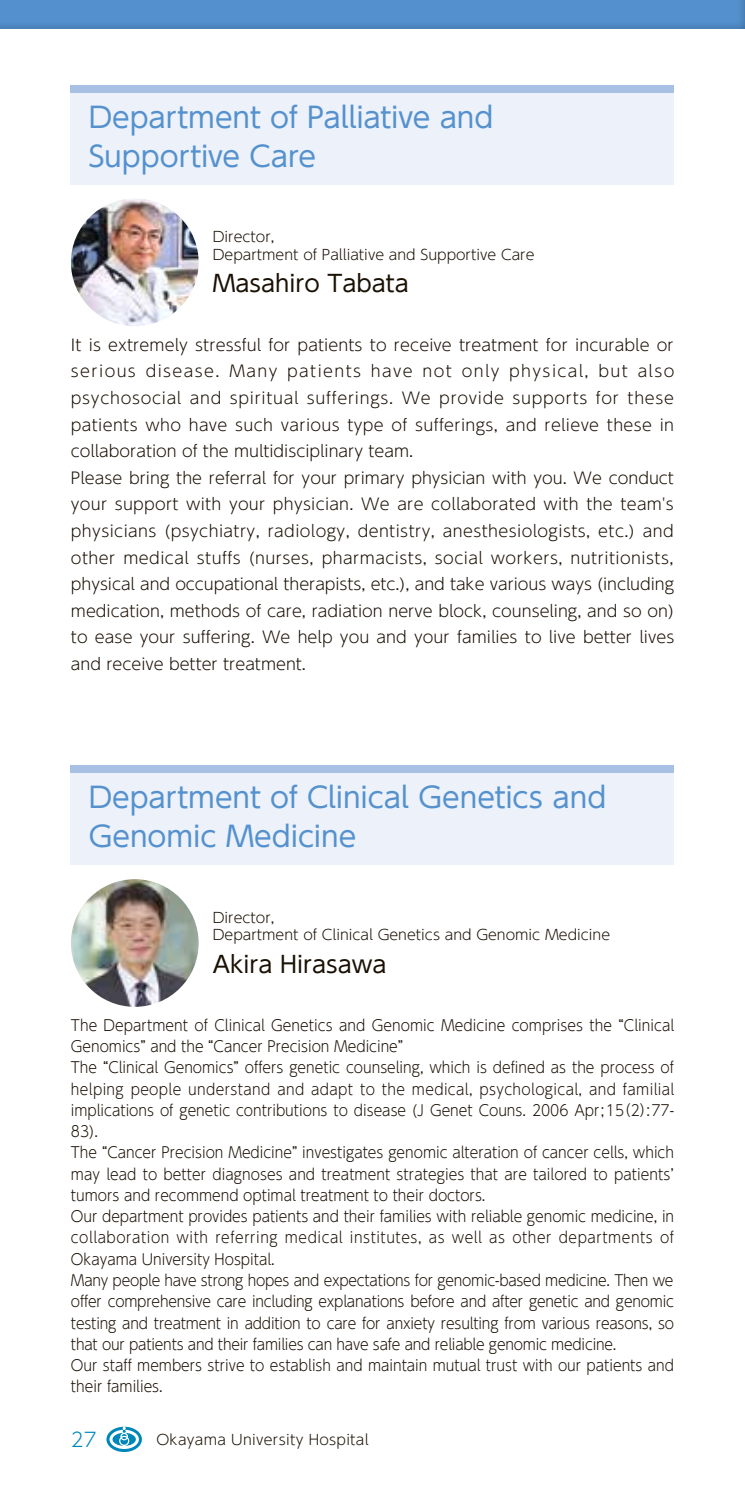
<style>
.page{position:relative;width:745px;height:1489px;background:#fff}
.page>*{position:absolute;margin:0;border:0;box-sizing:border-box;transform-origin:0 0}
.t1{font:28.25px/39px "UD Shin Go NT Pr 6 N";letter-spacing:-.005em;color:#5491cd}
.t2{font:23px "UD Shin Go NT Pr 6 N";color:#1a1004}
.t3{font:300 19.5px "UD Shin Go NT Pr 6 N";color:#0087ba}
.t4{font:300 16px/26.5px "UD Shin Go NT Pr 6 N";letter-spacing:.005em;color:#1a1004}
.t5{font:300 15px/21.2px "UD Shin Go NT Pr 6 N";color:#1a1004;scale:.92 1}
.t6{font:300 14.25px/17.8px "UD Shin Go NT Pr 6 N";color:#1a1004}
.t7{font:300 14.25px "UD Shin Go NT Pr 6 N";letter-spacing:.02em;color:#1a1004}
</style>
<div class="page">
<div style="left:71px;top:85px;width:602px;height:99px;background:#ecf1fa"></div>
<div style="left:71px;top:765px;width:602px;height:100px;background:#ecf1fa"></div>
<div style="left:71px;top:85px;width:602px;height:7px;background:#a8c0e4"></div>
<div style="left:71px;top:765px;width:602px;height:7px;background:#a8c0e4"></div>
<img style="left:71px;top:879px;width:127px;height:127px;border-radius:64px">
<img style="left:71px;top:198px;width:127px;height:128px;border-radius:64px">
<svg style="left:106px;top:1426px;width:36px;height:25px"></svg>
<img style="left:0;top:0;width:744px;height:28px">
<h1 class="t1" style="left:89px;top:97px;width:406px">Department of Palliative and<br>Supportive Care</h1>
<p class="t6" style="left:213px;top:227px;width:323px">Director,<br>Department of Palliative and Supportive Care</p>
<h2 class="t2" style="left:213px;top:265px;width:197px">Masahiro Tabata</h2>
<p class="t4" style="left:71px;top:331px;width:604px">It is extremely stressful for patients to receive treatment for incurable or serious disease. Many patients have not only physical, but also psychosocial and spiritual sufferings. We provide supports for these patients who have such various type of sufferings, and relieve these in collaboration of the multidisciplinary team.<br>Please bring the referral for your primary physician with you. We conduct your support with your physician. We are collaborated with the team's physicians (psychiatry, radiology, dentistry, anesthesiologists, etc.) and other medical stuffs (nurses, pharmacists, social workers, nutritionists, physical and occupational therapists, etc.), and take various ways (including medication, methods of care, radiation nerve block, counseling, and so on) to ease your suffering. We help you and your families to live better lives and receive better treatment.</p>
<h1 class="t1" style="left:89px;top:777px;width:519px">Department of Clinical Genetics and<br>Genomic Medicine</h1>
<p class="t6" style="left:213px;top:907px;width:398px">Director,<br>Department of Clinical Genetics and Genomic Medicine</p>
<h2 class="t2" style="left:213px;top:945px;width:175px">Akira Hirasawa</h2>
<p class="t5" style="left:71px;top:1013px;width:657px">The Department of Clinical Genetics and Genomic Medicine comprises the “Clinical Genomics” and the “Cancer Precision Medicine”<br>The “Clinical Genomics” offers genetic counseling, which is defined as the process of helping people understand and adapt to the medical, psychological, and familial implications of genetic contributions to disease (J Genet Couns. 2006 Apr;15(2):77- 83).<br>The “Cancer Precision Medicine” investigates genomic alteration of cancer cells, which may lead to better diagnoses and treatment strategies that are tailored to patientsʼ tumors and recommend optimal treatment to their doctors.<br>Our department provides patients and their families with reliable genomic medicine, in collaboration with referring medical institutes, as well as other departments of Okayama University Hospital.<br>Many people have strong hopes and expectations for genomic-based medicine. Then we offer comprehensive care including explanations before and after genetic and genomic testing and treatment in addition to care for anxiety resulting from various reasons, so that our patients and their families can have safe and reliable genomic medicine.<br>Our staff members strive to establish and maintain mutual trust with our patients and their families.</p>
<p class="t3" style="left:71px;top:1423px;width:27px">27</p>
<p class="t7" style="left:142px;top:1427px;width:228px">　Okayama University Hospital</p>
</div>
